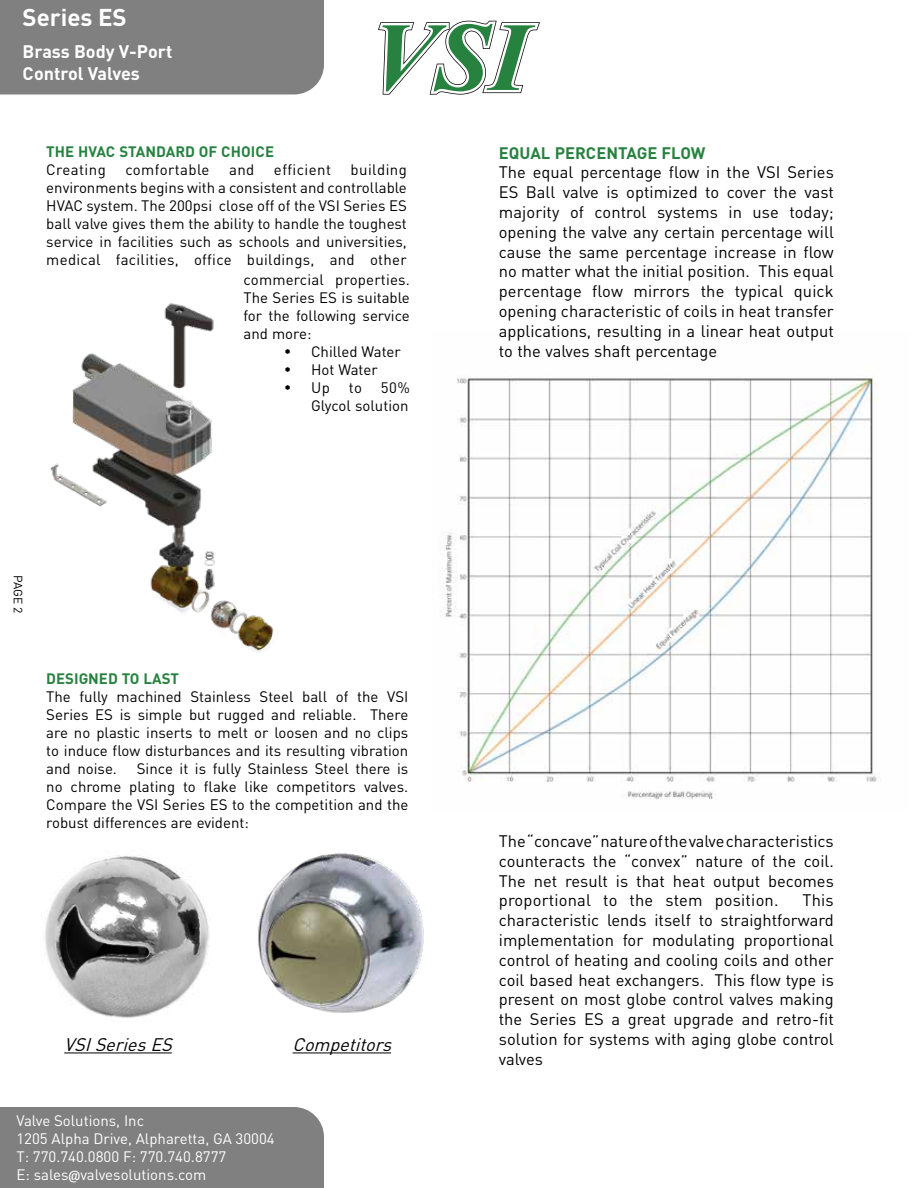
<style>
.page{position:relative;width:918px;height:1188px;background:#fff}
.page>*{position:absolute;margin:0;border:0;box-sizing:border-box;transform-origin:0 0}
.t1{font:700 24px "SPSU Sans";color:#fff}
.t2{font:700 18px/21.6px "SPSU Sans";color:#fff}
.t3{font:italic 18px "SPSU Sans";color:#000}
.t4{font:16.5px/19.8px "SPSU Sans";color:#000;text-align:justify}
.t5{font:700 16.5px "SPSU Sans";color:#278240}
.t6{font:15px/18px "SPSU Sans";color:#000;text-align:justify}
.t7{font:15px/18px "SPSU Sans";color:#fff}
.t8{font:700 15px "SPSU Sans";color:#278240}
.t9{font:15px "SPSU Sans";letter-spacing:.03em;color:#000}
.t10{font:12px "SPSU Sans";color:#000}
</style>
<div class="page">
<div style="left:0;top:0;width:324px;height:94px;background:#808080"></div>
<div style="left:0;top:1107px;width:324px;height:81px;background:#808080"></div>
<svg style="left:378px;top:21px;width:162px;height:73px"></svg>
<img style="left:440px;top:367px;width:441px;height:433px">
<img style="left:44px;top:855px;width:166px;height:163px">
<img style="left:257px;top:853px;width:167px;height:201px">
<hr style="left:64px;top:1052px;width:108px;height:1px;background:#000">
<hr style="left:293px;top:1052px;width:98px;height:1px;background:#000">
<img style="left:50px;top:303px;width:224px;height:350px">
<h1 class="t1" style="left:22px;top:1px;width:106px">Series ES</h1>
<p class="t2" style="left:22px;top:40px;width:151px">Brass Body V-Port<br>Control Valves</p>
<p class="t8" style="left:46px;top:142px;width:229px">THE HVAC STANDARD OF CHOICE</p>
<p class="t9" style="left:46px;top:161px;width:61px">Creating</p>
<p class="t9" style="left:125px;top:161px;width:86px">comfortable</p>
<p class="t6" style="left:229px;top:161px;width:27px">and</p>
<p class="t9" style="left:274px;top:161px;width:59px">efficient</p>
<p class="t6" style="left:46px;top:161px;width:362px;text-indent:304px">building environments begins with a consistent and controllable HVAC system. The 200psi close off of the VSI Series ES ball valve gives them the ability to handle the toughest service in facilities such as schools and universities, medical facilities, office buildings, and other</p>
<p class="t6" style="left:244px;top:270px;width:168px">commercial properties.<br>The Series ES is suitable for the following service and more:</p>
<p class="t6" style="left:284px;top:342px;width:118px">• Chilled Water</p>
<p class="t6" style="left:284px;top:360px;width:95px">• Hot Water</p>
<p class="t6" style="left:284px;top:378px;width:47px">• Up</p>
<p class="t6" style="left:349px;top:378px;width:15px">to</p>
<p class="t6" style="left:311px;top:378px;width:100px;text-align:right">50%<br>Glycol solution</p>
<p class="t10" style="left:26px;top:575px;width:40px;rotate:90deg">PAGE 2</p>
<p class="t8" style="left:46px;top:669px;width:134px">DESIGNED TO LAST</p>
<p class="t6" style="left:46px;top:688px;width:364px">The fully machined Stainless Steel ball of the VSI Series ES is simple but rugged and reliable. There are no plastic inserts to melt or loosen and no clips to induce flow disturbances and its resulting vibration and noise.</p>
<p class="t6" style="left:46px;top:760px;width:364px;text-indent:91px">Since it is fully Stainless Steel there is no chrome plating to flake like competitors valves.<br>Compare the VSI Series ES to the competition and the robust differences are evident:</p>
<p class="t3" style="left:64px;top:1033px;width:115px">VSISeriesES</p>
<p class="t3" style="left:293px;top:1033px;width:106px">Competitors</p>
<p class="t7" style="left:16px;top:1112px;width:260px">Valve Solutions, Inc<br>1205 Alpha Drive, Alpharetta, GA 30004<br>T: 770.740.0800 F: 770.740.8777<br>E: sales@valvesolutions.com</p>
<p class="t5" style="left:499px;top:142px;width:208px">EQUAL PERCENTAGE FLOW</p>
<p class="t4" style="left:499px;top:162px;width:337px">The equal percentage flow in the VSI Series ES Ball valve is optimized to cover the vast majority of control systems in use today; opening the valve any certain percentage will cause the same percentage increase in flow no matter what the initial position. This equal percentage flow mirrors the typical quick opening characteristic of coils in heat transfer applications, resulting in a linear heat output to the valves shaft percentage</p>
<p class="t4" style="left:499px;top:831px;width:337px">The “concave” nature of the valve characteristics counteracts the “convex” nature of the coil.<br>The net result is that heat output becomes proportional to the stem position.</p>
<p class="t4" style="left:499px;top:890px;width:337px;text-indent:304px">This characteristic lends itself to straightforward implementation for modulating proportional control of heating and cooling coils and other coil based heat exchangers. This flow type is present on most globe control valves making the Series ES a great upgrade and retro-fit solution for systems with aging globe control valves</p>
</div>
